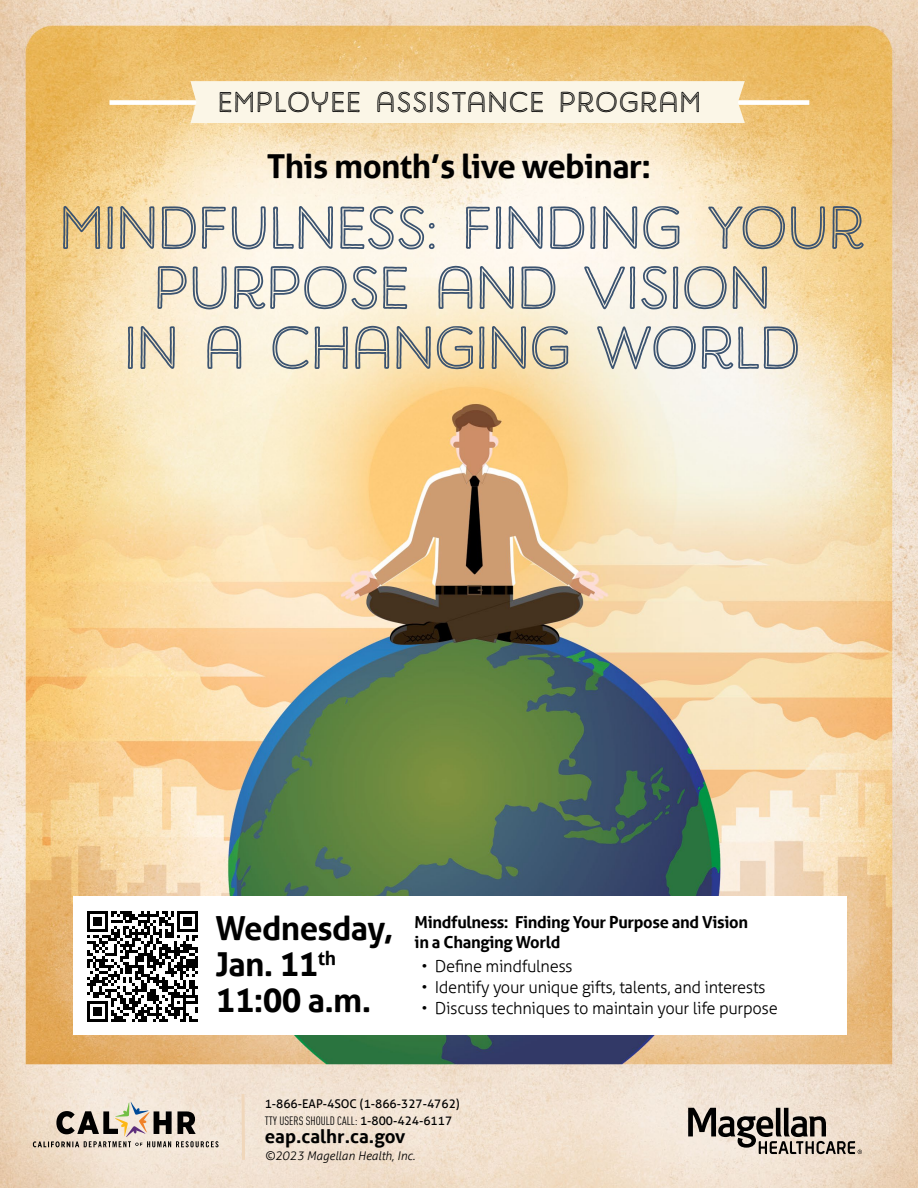
<style>
.page{position:relative;width:918px;height:1188px;background:#fff}
.page>*{position:absolute;margin:0;border:0;box-sizing:border-box;transform-origin:0 0}
.H1_Topic_Article_Tit{font:60px/60px "Harman Retro Inline";color:#3b5370;text-align:center}
.Paragraph{font:700 33px/36px "Aller";letter-spacing:-.02em;color:#000}
.t1{font:28.5px "Harman Retro Inline";letter-spacing:.05em;color:#000}
.Footer_-_URL{font:700 18.75px "Aller";color:#000}
.t2{font:300 16.5px "Aller";letter-spacing:-.02em;color:#000}
.Paragraph-2{font:700 16.5px/19.5px "Aller";letter-spacing:-.02em;color:#000}
.Footer_-_TTY{font:condensed 12px "DIN Pro";color:#000}
.Footer_-_Phone_Numbe{font:12px "Aller";color:#000}
.Footer_-_Copyright{font:italic 300 12px "Aller";color:#000}
.s1{font-family:"Aller";font-stretch:normal}
</style>
<div class="page">
<img style="left:0;top:0;width:918px;height:1188px">
<div style="left:110px;top:100px;width:699px;height:5px;background:#fff"></div>
<div style="left:190px;top:81px;width:555px;height:42px;background:#fbf6e7"></div>
<div style="left:73px;top:896px;width:773px;height:139px;background:#fff"></div>
<svg style="left:87px;top:911px;width:111px;height:111px"></svg>
<svg style="left:33px;top:1102px;width:186px;height:45px;background:#bfb3a6"></svg>
<svg style="left:240px;top:1091px;width:7px;height:72px"></svg>
<svg style="left:688px;top:1108px;width:174px;height:46px;background:#a79d93"></svg>
<p class="t1" style="left:218px;top:86px;width:484px">EMPLOYEE ASSISTANCE PROGRAM</p>
<p class="Paragraph" style="left:267px;top:148px;width:386px">This month’s live webinar:</p>
<h1 class="H1_Topic_Article_Tit" style="left:60px;top:199px;width:807px">MINDFULNESS: FINDING YOUR<br>PURPOSE AND VISION<br>IN A CHANGING WORLD</h1>
<p class="Paragraph" style="left:216px;top:911px;width:179px">Wednesday,<br>Jan. 11<sup>th<br></sup>11:00 a.m.</p>
<p class="Paragraph-2" style="left:415px;top:913px;width:335px">Mindfulness: Finding Your Purpose and Vision in a Changing World</p>
<p class="t2" style="left:421px;top:956px;width:153px">• Define mindfulness</p>
<p class="t2" style="left:421px;top:977px;width:346px">• Identify your unique gifts, talents, and interests</p>
<p class="t2" style="left:421px;top:998px;width:358px">• Discuss techniques to maintain your life purpose</p>
<p class="Footer_-_Phone_Numbe" style="left:265px;top:1096px;width:197px">1-866-EAP-4SOC (1-866-327-4762)</p>
<p class="Footer_-_TTY" style="left:265px;top:1112px;width:189px">TTY USERS SHOULD CALL: <span class="s1">1-800-424-6117</span></p>
<p class="Footer_-_URL" style="left:265px;top:1125px;width:142px">eap.calhr.ca.gov</p>
<p class="Footer_-_Copyright" style="left:265px;top:1149px;width:152px">©2023 Magellan Health, Inc.</p>
</div>
